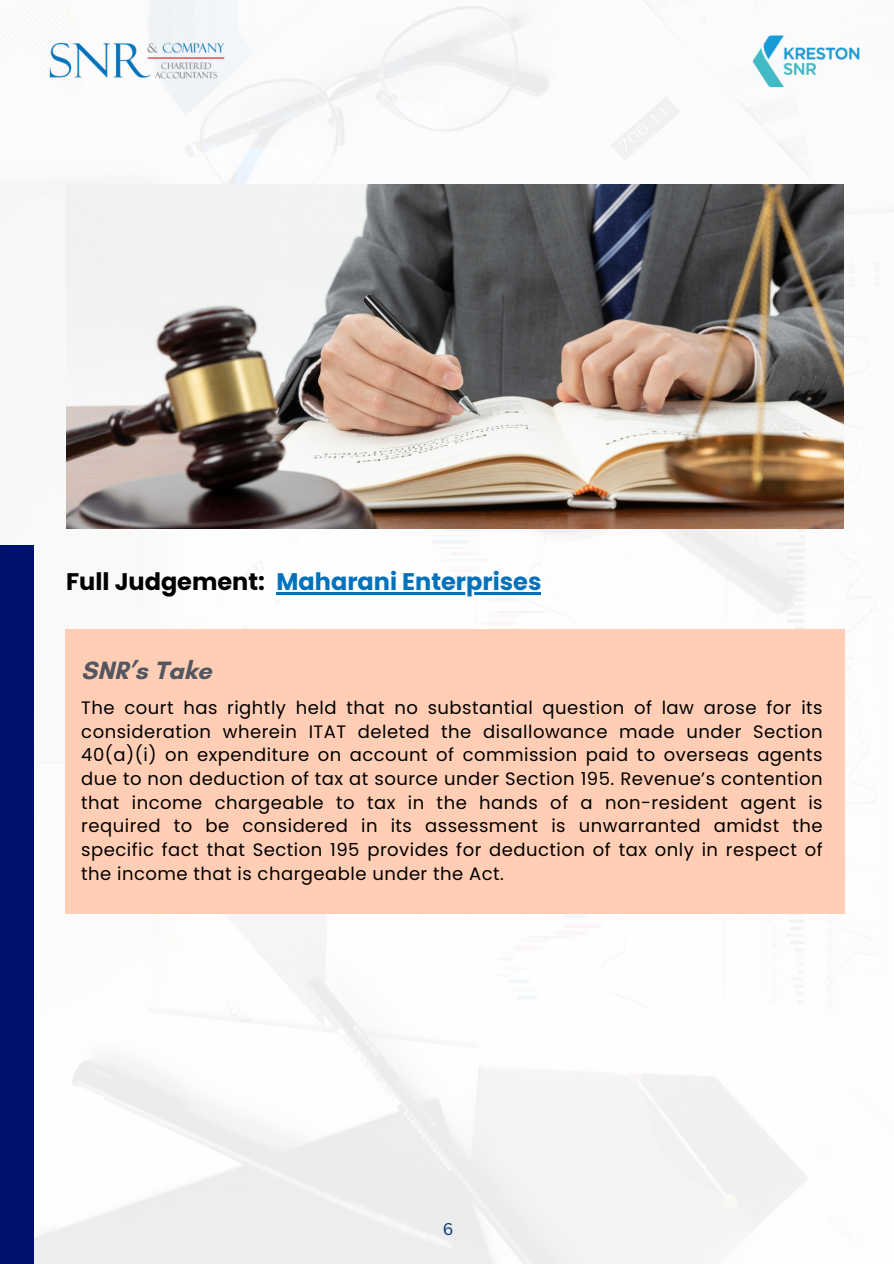
<style>
.page{position:relative;width:894px;height:1264px;background:#fff}
.page>*{position:absolute;margin:0;border:0;box-sizing:border-box;transform-origin:0 0}
.t1{font:700 25.5px "Glacial Indifference";color:#525660}
.t2{font:700 24px "Poppins";color:#0071bb}
.t3{font:18px/23.7px "Poppins";letter-spacing:.025em;color:#000;text-align:justify}
.t4{font:16.5px "Canva Sans";color:#04377b}
.s1{color:#000}
</style>
<div class="page">
<img style="left:0;top:0;width:878px;height:1263px">
<div style="left:0;top:545px;width:34px;height:718px;background:#00116b"></div>
<div style="left:65px;top:629px;width:779px;height:179px;background:#ffceb5"></div>
<div style="left:65px;top:734px;width:779px;height:179px;background:#ffceb5"></div>
<hr style="left:276px;top:592px;width:265px;height:3px;background:#0071bb">
<img style="left:47px;top:41px;width:178px;height:40px">
<img style="left:745px;top:32px;width:119px;height:58px">
<img style="left:66px;top:184px;width:777px;height:344px">
<p class="t2" style="left:66px;top:565px;width:476px"><span class="s1">Full Judgement:</span> Maharani Enterprises</p>
<p class="t1" style="left:81px;top:654px;width:132px">SNR’s Take</p>
<p class="t3" style="left:81px;top:695px;width:742px">The court has rightly held that no substantial question of law arose for its consideration wherein ITAT deleted the disallowance made under Section 40(a)(i) on expenditure on account of commission paid to overseas agents due to non deduction of tax at source under Section 195. Revenue’s contention that income chargeable to tax in the hands of a non-resident agent is required to be considered in its assessment is unwarranted amidst the specific fact that Section 195 provides for deduction of tax only in respect of the income that is chargeable under the Act.</p>
<p class="t4" style="left:443px;top:1217px;width:12px">6</p>
</div>
